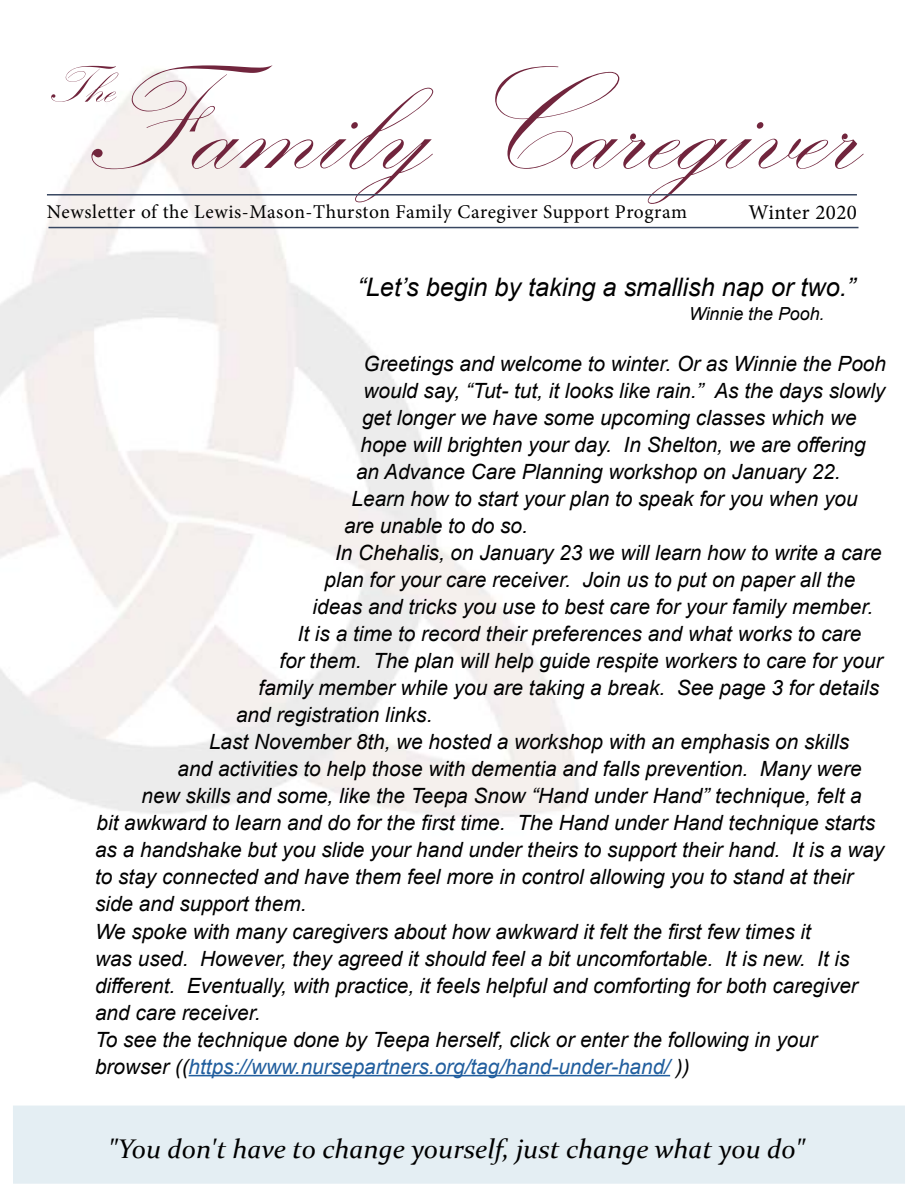
<style>
.page{position:relative;width:918px;height:1195px;background:#fff}
.page>*{position:absolute;margin:0;border:0;box-sizing:border-box;transform-origin:0 0}
.t1{font:150px "Kunstler Script";color:#71253d}
.t2{font:54px "Kunstler Script";color:#71253d}
.t3{font:italic 27px "Constantia";color:#000}
.t4{font:italic 25.5px "Arial";color:#000}
.t5{font:italic 21px "Arial";color:#000}
.t6{font:italic 21px "Arial";color:#215e9e}
.t7{font:21px "Minion Pro";letter-spacing:.02em;color:#000}
.t8{font:19.5px "Minion Pro";letter-spacing:.025em;color:#000}
.t9{font:italic 18px "Arial";color:#000}
.s1{color:#000}
</style>
<div class="page">
<div style="left:13px;top:1105px;width:892px;height:78px;background:#e4eef3"></div>
<hr style="left:47px;top:194px;width:810px;height:1px;background:#384761">
<hr style="left:49px;top:227px;width:810px;height:1px;background:#384761">
<hr style="left:189px;top:1075px;width:481px;height:1px;background:#215e9e">
<h1 class="t1" style="left:84px;top:44px;width:777px">Family Caregiver</h1>
<p class="t8" style="left:47px;top:199px;width:642px">Newsletter of the Lewis-Mason-Thurston Family Caregiver Support Program</p>
<p class="t7" style="left:748px;top:198px;width:110px">Winter 2020</p>
<h2 class="t2" style="left:48px;top:57px;width:69px">Th e</h2>
<p class="t4" style="left:358px;top:271px;width:499px">“Let’s begin by taking a smallish nap or two.”</p>
<p class="t9" style="left:689px;top:302px;width:137px">Winnie the Pooh.</p>
<p class="t5" style="left:364px;top:350px;width:524px">Greetings and welcome to winter. Or as Winnie the Pooh</p>
<p class="t5" style="left:364px;top:377px;width:523px">would say, “Tut- tut, it looks like rain.” As the days slowly</p>
<p class="t5" style="left:362px;top:404px;width:496px">get longer we have some upcoming classes which we</p>
<p class="t5" style="left:361px;top:431px;width:507px">hope will brighten your day. In Shelton, we are offering</p>
<p class="t5" style="left:356px;top:458px;width:486px">an Advance Care Planning workshop on January 22.</p>
<p class="t5" style="left:352px;top:485px;width:508px">Learn how to start your plan to speak for you when you</p>
<p class="t5" style="left:344px;top:512px;width:185px">are unable to do so.</p>
<p class="t5" style="left:335px;top:539px;width:548px">In Chehalis, on January 23 we will learn how to write a care</p>
<p class="t5" style="left:325px;top:566px;width:532px">plan for your care receiver. Join us to put on paper all the</p>
<p class="t5" style="left:313px;top:593px;width:562px">ideas and tricks you use to best care for your family member.</p>
<p class="t5" style="left:298px;top:620px;width:565px">It is a time to record their preferences and what works to care</p>
<p class="t5" style="left:280px;top:647px;width:605px">for them. The plan will help guide respite workers to care for your</p>
<p class="t5" style="left:259px;top:674px;width:622px">family member while you are taking a break. See page 3 for details</p>
<p class="t5" style="left:236px;top:701px;width:198px">and registration links.</p>
<p class="t5" style="left:209px;top:728px;width:642px">Last November 8th, we hosted a workshop with an emphasis on skills</p>
<p class="t5" style="left:178px;top:755px;width:686px">and activities to help those with dementia and falls prevention. Many were</p>
<p class="t5" style="left:142px;top:782px;width:722px">new skills and some, like the Teepa Snow “Hand under Hand” technique, felt a</p>
<p class="t5" style="left:97px;top:809px;width:780px">bit awkward to learn and do for the first time. The Hand under Hand technique starts</p>
<p class="t5" style="left:95px;top:836px;width:791px">as a handshake but you slide your hand under theirs to support their hand. It is a way</p>
<p class="t5" style="left:95px;top:863px;width:760px">to stay connected and have them feel more in control allowing you to stand at their</p>
<p class="t5" style="left:95px;top:890px;width:213px">side and support them.</p>
<p class="t5" style="left:95px;top:917px;width:717px">We spoke with many caregivers about how awkward it felt the first few times it</p>
<p class="t5" style="left:95px;top:944px;width:756px">was used. However, they agreed it should feel a bit uncomfortable. It is new. It is</p>
<p class="t5" style="left:95px;top:971px;width:764px">different. Eventually, with practice, it feels helpful and comforting for both caregiver</p>
<p class="t5" style="left:95px;top:998px;width:167px">and care receiver.</p>
<p class="t5" style="left:95px;top:1025px;width:723px">To see the technique done by Teepa herself, click or enter the following in your</p>
<p class="t6" style="left:95px;top:1052px;width:596px"><span class="s1">browser ((</span>https://www.nursepartners.org/tag/hand-under-hand/ <span class="s1">))</span></p>
<p class="t3" style="left:109px;top:1130px;width:698px">"You don't have to change yourself, just change what you do"</p>
</div>
